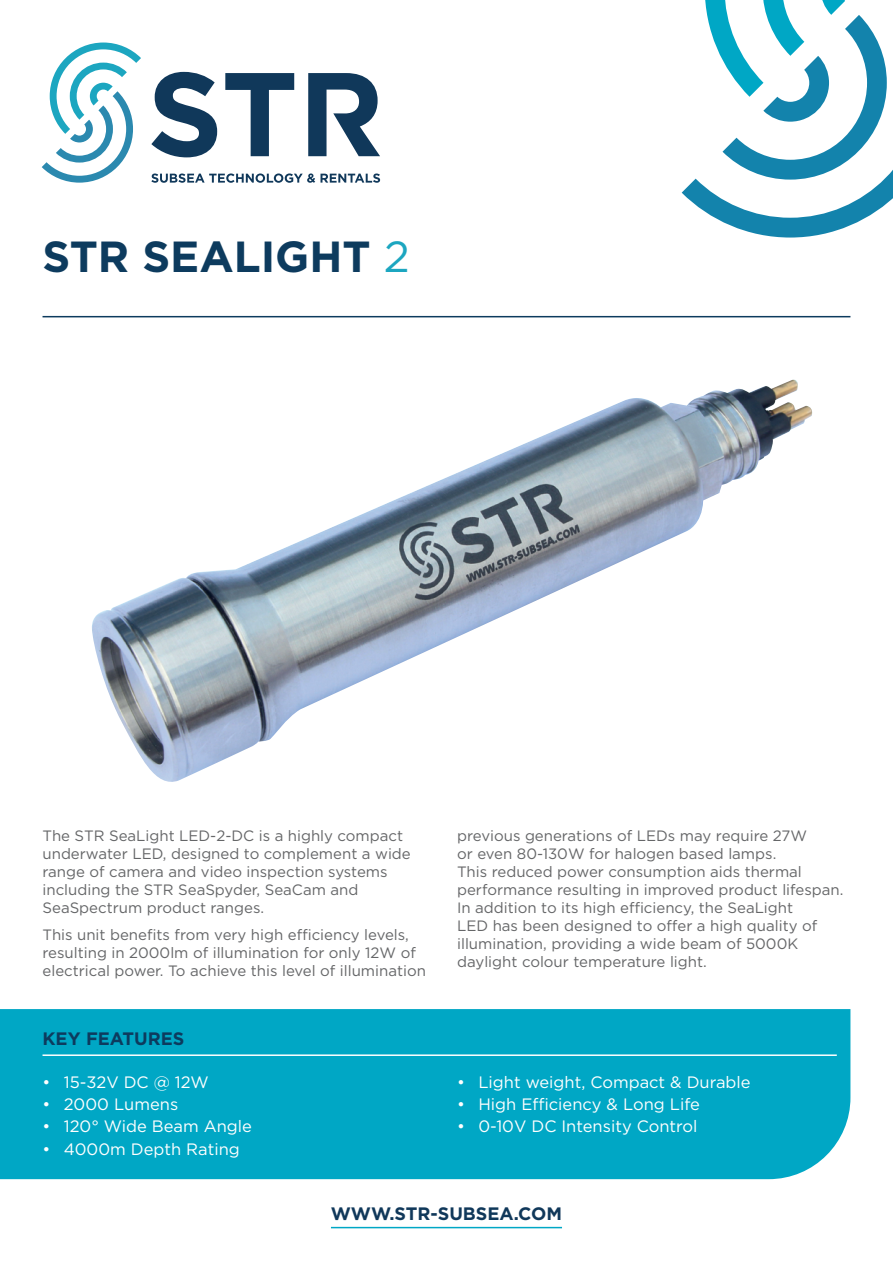
<style>
.page{position:relative;width:893px;height:1263px;background:#fff}
.page>*{position:absolute;margin:0;border:0;box-sizing:border-box;transform-origin:0 0}
.t1{font:700 43.5px "Gotham";color:#0d3b5e}
.t2{font:700 18px "Gotham";color:#10385a}
.t3{font:700 18px "Gotham";color:#0d3b5e}
.t4{font:16.5px "Gotham";color:#fff}
.t5{font:15px/18px "Gotham";color:#656668}
.s1{font-weight:400;color:#1ca6c0}
</style>
<div class="page">
<svg style="left:42px;top:43px;width:99px;height:140px"></svg>
<svg style="left:151px;top:72px;width:66px;height:85px"></svg>
<svg style="left:225px;top:73px;width:69px;height:83px"></svg>
<svg style="left:308px;top:73px;width:72px;height:83px"></svg>
<svg style="left:151px;top:173px;width:229px;height:10px"></svg>
<hr style="left:43px;top:316px;width:807px;height:1px;background:#0d3b5e">
<div style="left:0;top:1009px;width:850px;height:170px;background:#00a7c5"></div>
<hr style="left:43px;top:1054px;width:794px;height:2px;background:#fff">
<svg style="left:682px;top:178px;width:211px;height:60px"></svg>
<svg style="left:705px;top:0;width:188px;height:180px"></svg>
<hr style="left:331px;top:1227px;width:231px;height:1px;background:#00a7c5">
<img style="left:92px;top:380px;width:720px;height:402px">
<h1 class="t1" style="left:43px;top:228px;width:369px">STR SEALIGHT <span class="s1">2</span></h1>
<p class="t5" style="left:43px;top:827px;width:370px">The STR SeaLight LED-2-DC is a highly compact underwater LED, designed to complement a wide range of camera and video inspection systems including the STR SeaSpyder, SeaCam and SeaSpectrum product ranges.</p>
<p class="t5" style="left:43px;top:925px;width:385px">This unit benefits from very high efficiency levels, resulting in 2000lm of illumination for only 12W of electrical power. To achieve this level of illumination</p>
<p class="t3" style="left:43px;top:1027px;width:143px">KEY FEATURES</p>
<p class="t4" style="left:43px;top:1071px;width:168px">• 15-32V DC @ 12W</p>
<p class="t4" style="left:43px;top:1093px;width:137px">• 2000 Lumens</p>
<p class="t4" style="left:43px;top:1116px;width:211px">• 120° Wide Beam Angle</p>
<p class="t4" style="left:43px;top:1138px;width:199px">• 4000m Depth Rating</p>
<p class="t5" style="left:457px;top:827px;width:388px">previous generations of LEDs may require 27W<br>or even 80-130W for halogen based lamps.<br>This reduced power consumption aids thermal performance resulting in improved product lifespan.<br>In addition to its high efficiency, the SeaLight<br>LED has been designed to offer a high quality of illumination, providing a wide beam of 5000K daylight colour temperature light.</p>
<p class="t4" style="left:457px;top:1071px;width:295px">• Light weight, Compact &amp; Durable</p>
<p class="t4" style="left:457px;top:1094px;width:244px">• High Efficiency &amp; Long Life</p>
<p class="t4" style="left:457px;top:1116px;width:242px">• 0-10V DC Intensity Control</p>
<p class="t2" style="left:331px;top:1202px;width:233px">WWW.STR-SUBSEA.COM</p>
</div>
